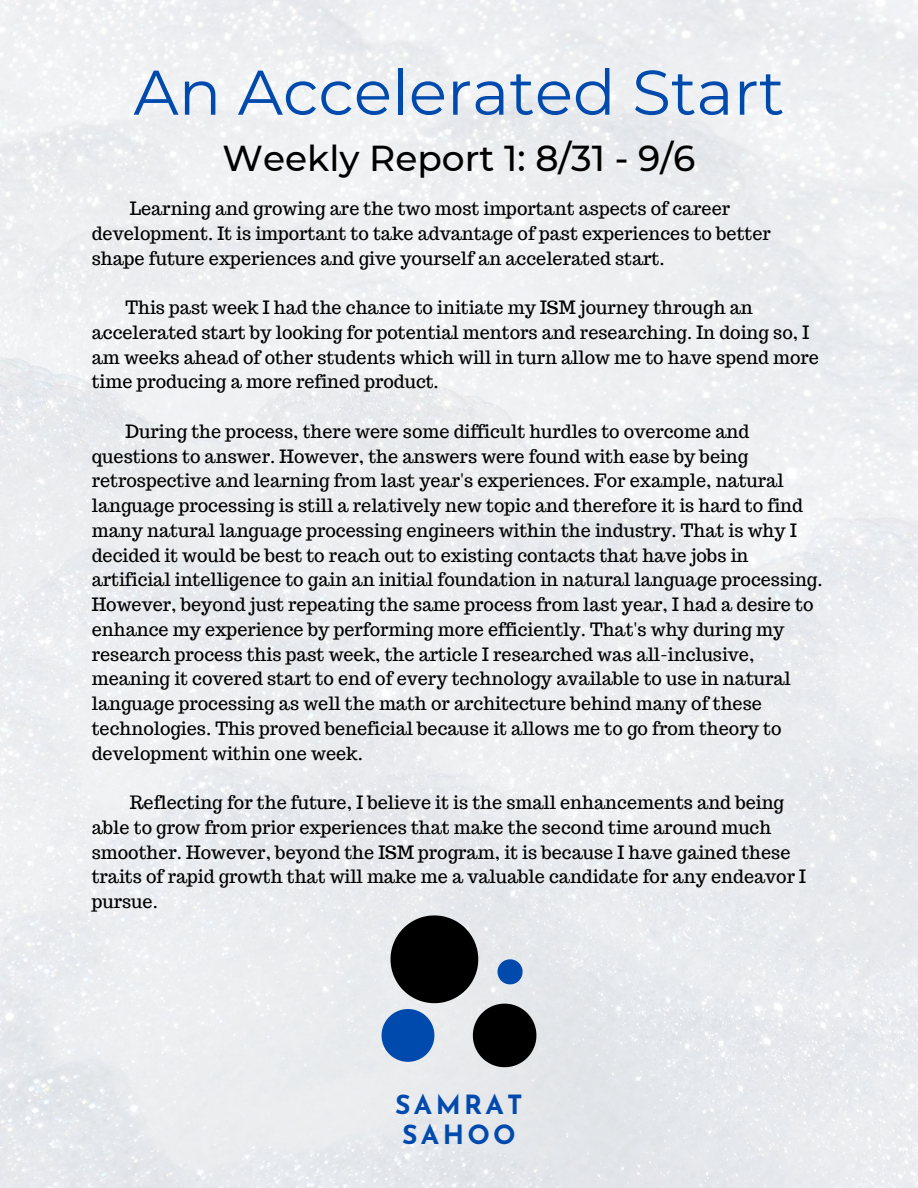
<style>
.page{position:relative;width:918px;height:1188px;background:#fff}
.page>*{position:absolute;margin:0;border:0;box-sizing:border-box;transform-origin:0 0}
.t1{font:63px "Montserrat";color:#004aad}
.t2{font:500 36px "Montserrat";color:#000}
.t3{font:700 26.4px/30px "Josefin Sans";letter-spacing:.125em;color:#004aad}
.t4{font:18px/24.8px "Trocchi";color:#000}
</style>
<div class="page">
<img style="left:0;top:0;width:918px;height:1188px">
<svg style="left:382px;top:915px;width:154px;height:152px;background:#717b87"></svg>
<h1 class="t1" style="left:134px;top:54px;width:652px">An Accelerated Start</h1>
<h2 class="t2" style="left:223px;top:136px;width:474px">Weekly Report 1: 8/31 - 9/6</h2>
<p class="t4" style="left:92px;top:196px;width:681px;text-indent:38px">Learning and growing are the two most important aspects of career development. It is important to take advantage of past experiences to better shape future experiences and give yourself an accelerated start.</p>
<p class="t4" style="left:92px;top:295px;width:729px;text-indent:34px">This past week I had the chance to initiate my ISM journey through an accelerated start by looking for potential mentors and researching. In doing so, I am weeks ahead of other students which will in turn allow me to have spend more time producing a more refined product.</p>
<p class="t4" style="left:92px;top:419px;width:732px;text-indent:34px">During the process, there were some difficult hurdles to overcome and questions to answer. However, the answers were found with ease by being retrospective and learning from last year's experiences. For example, natural language processing is still a relatively new topic and therefore it is hard to find many natural language processing engineers within the industry. That is why I decided it would be best to reach out to existing contacts that have jobs in artificial intelligence to gain an initial foundation in natural language processing.<br>However, beyond just repeating the same process from last year, I had a desire to enhance my experience by performing more efficiently. That's why during my research process this past week, the article I researched was all-inclusive, meaning it covered start to end of every technology available to use in natural language processing as well the math or architecture behind many of these technologies. This proved beneficial because it allows me to go from theory to development within one week.</p>
<p class="t4" style="left:92px;top:790px;width:716px;text-indent:38px">Reflecting for the future, I believe it is the small enhancements and being able to grow from prior experiences that make the second time around much smoother. However, beyond the ISM program, it is because I have gained these traits of rapid growth that will make me a valuable candidate for any endeavor I pursue.</p>
<h3 class="t3" style="left:395px;top:1092px;width:129px">SAMRAT<br>SAHOO</h3>
</div>
